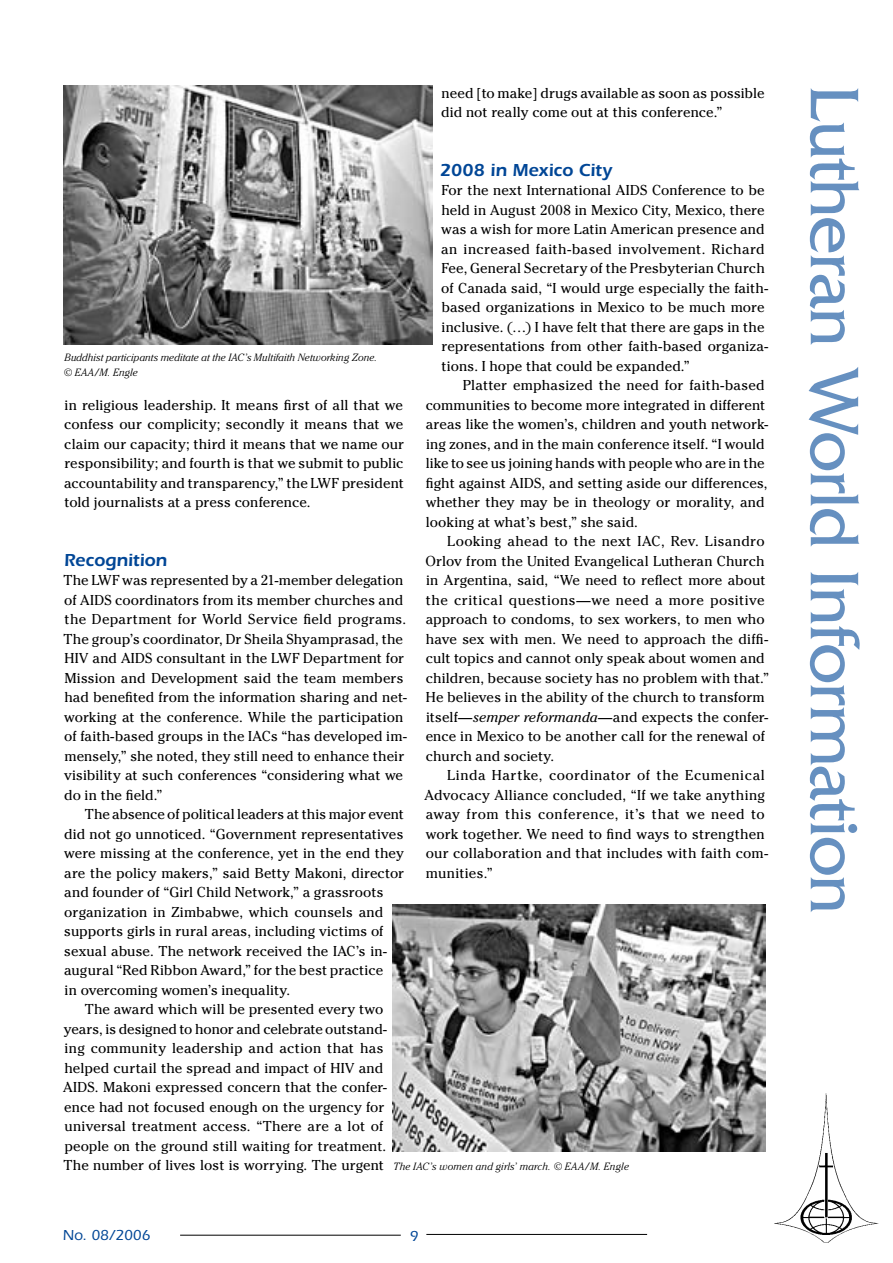
<style>
.page{position:relative;width:893px;height:1263px;background:#fff}
.page>*{position:absolute;margin:0;border:0;box-sizing:border-box;transform-origin:0 0}
.t1{font:72px "Friz Quadrata";letter-spacing:-.02em;color:#6690c0}
.t2{font:600 18px "Itc Eras";letter-spacing:-.005em;color:#004696}
.t3{font:500 15px "Itc Eras";letter-spacing:.005em;color:#004696}
.t4{font:14.25px/19.5px "Cheltenham";letter-spacing:.005em;color:#000}
.t5{font:italic 300 10.5px/15px "Cheltenham";letter-spacing:.01em;color:#000}
.s1{font-style:italic}
</style>
<div class="page">
<hr style="left:180px;top:1235px;width:221px;height:1px;background:#000">
<hr style="left:426px;top:1234px;width:221px;height:1px;background:#000">
<img style="left:765px;top:1081px;width:114px;height:162px">
<img style="left:64px;top:85px;width:368px;height:259px">
<img style="left:393px;top:904px;width:372px;height:248px">
<p class="t4" style="left:441px;top:83px;width:325px">need [to make] drugs available as soon as possible did not really come out at this conference.”</p>
<p class="t2" style="left:440px;top:159px;width:174px">2008 in Mexico City</p>
<p class="t4" style="left:441px;top:180px;width:328px">For the next International AIDS Conference to be held in August 2008 in Mexico City, Mexico, there was a wish for more Latin American presence and an increased faith-based involvement. Richard Fee, General Secretary of the Presbyterian Church of Canada said, “I would urge especially the faith&shy;based organizations in Mexico to be much more inclusive. (…) I have felt that there are gaps in the representations from other faith-based organiza&shy;tions. I hope that could be expanded.”</p>
<p class="t4" style="left:426px;top:375px;width:344px;text-indent:37px">Platter emphasized the need for faith-based communities to become more integrated in different areas like the women’s, children and youth network&shy;ing zones, and in the main conference itself. “I would like to see us joining hands with people who are in the fight against AIDS, and setting aside our differences, whether they may be in theology or morality, and looking at what’s best,” she said.</p>
<p class="t4" style="left:426px;top:531px;width:345px;text-indent:22px">Looking ahead to the next IAC, Rev. Lisandro Orlov from the United Evangelical Lutheran Church in Argentina, said, “We need to reflect more about the critical questions—we need a more positive approach to condoms, to sex workers, to men who have sex with men. We need to approach the diffi&shy;cult topics and cannot only speak about women and children, because society has no problem with that.” He believes in the ability of the church to transform itself—<span class="s1">semper reformanda</span>—and expects the confer&shy;ence in Mexico to be another call for the renewal of church and society.</p>
<p class="t4" style="left:425px;top:765px;width:345px;text-indent:23px">Linda Hartke, coordinator of the Ecumenical Advocacy Alliance concluded, “If we take anything away from this conference, it’s that we need to work together. We need to find ways to strengthen our collaboration and that includes with faith com&shy;munities.”</p>
<p class="t5" style="left:64px;top:350px;width:315px">Buddhist participants meditate at the IAC’s Multifaith Networking Zone. © EAA/M. Engle</p>
<p class="t4" style="left:64px;top:395px;width:342px;text-align:justify">in religious leadership. It means first of all that we confess our complicity; secondly it means that we claim our capacity; third it means that we name our responsibility; and fourth is that we submit to public accountability and transparency,” the LWF president told journalists at a press conference.</p>
<p class="t2" style="left:64px;top:549px;width:105px">Recognition</p>
<p class="t4" style="left:64px;top:570px;width:345px">The LWF was represented by a 21-member delegation of AIDS coordinators from its member churches and the Department for World Service field programs.<br>The group’s coordinator, Dr Sheila Shyamprasad, the HIV and AIDS consultant in the LWF Department for Mission and Development said the team members had benefited from the information sharing and net&shy;working at the conference. While the participation of faith-based groups in the IACs “has developed im&shy;mensely,” she noted, they still need to enhance their visibility at such conferences “considering what we do in the field.”</p>
<p class="t4" style="left:64px;top:804px;width:342px;text-indent:21px">The absence of political leaders at this major event did not go unnoticed. “Government representatives were missing at the conference, yet in the end they are the policy makers,” said Betty Makoni, director and founder of “Girl Child Network,” a grassroots organization in Zimbabwe, which counsels and supports girls in rural areas, including victims of sexual abuse. The network received the IAC’s in&shy;augural “Red Ribbon Award,” for the best practice<br>in overcoming women’s inequality.</p>
<p class="t4" style="left:63px;top:999px;width:325px;text-indent:22px">The award which will be presented every two years, is designed to honor and celebrate outstand&shy;ing community leadership and action that has helped curtail the spread and impact of HIV and AIDS. Makoni expressed concern that the confer&shy;ence had not focused enough on the urgency for universal treatment access. “There are a lot of people on the ground still waiting for treatment.<br>The number of lives lost is worrying. The urgent</p>
<p class="t5" style="left:393px;top:1158px;width:237px">The IAC’s women and girls’ march. © EAA/M. Engle</p>
<p class="t3" style="left:63px;top:1227px;width:89px">No. 08/2006</p>
<h1 class="t1" style="left:874px;top:85px;width:830px;rotate:90deg">Lutheran World Information</h1>
</div>
